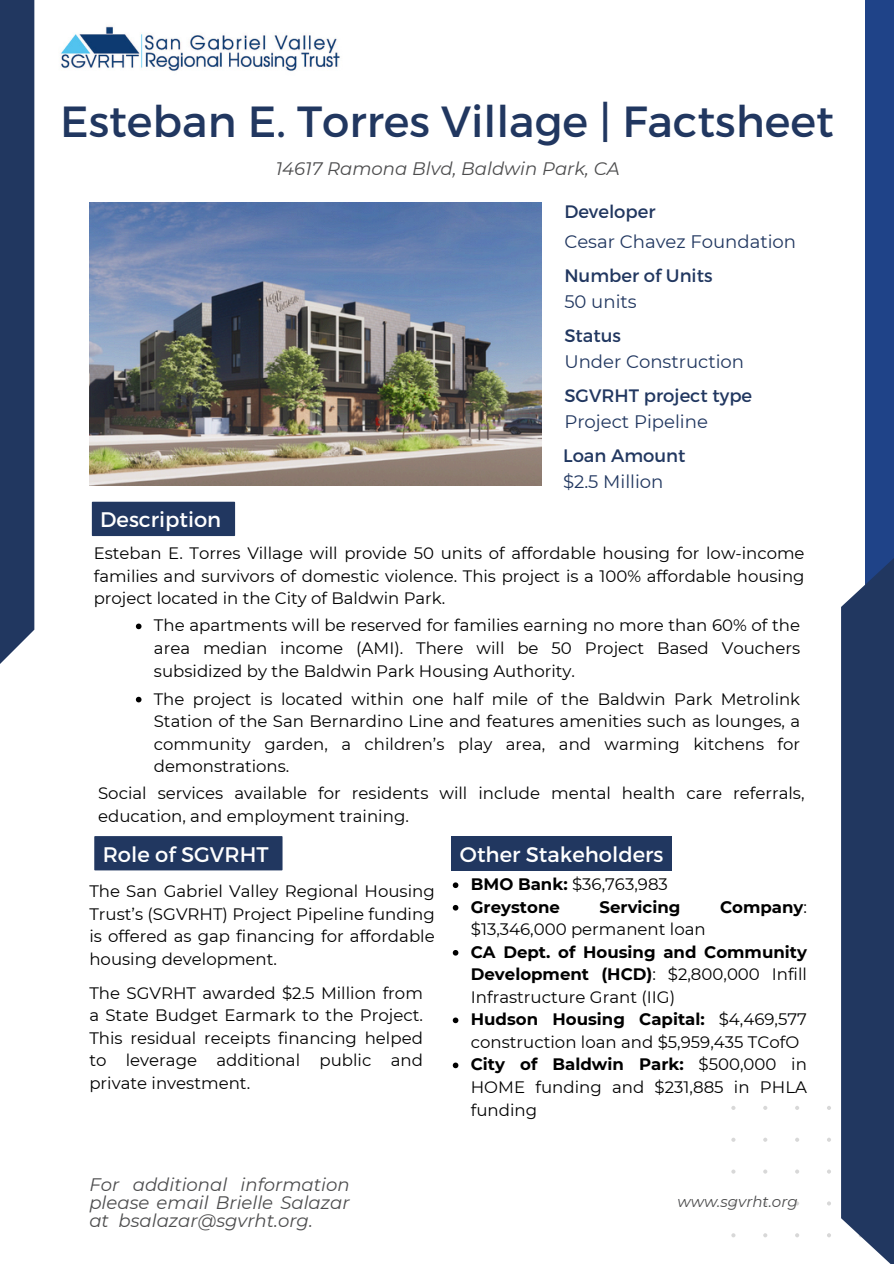
<style>
.page{position:relative;width:894px;height:1264px;background:#fff}
.page>*{position:absolute;margin:0;border:0;box-sizing:border-box;transform-origin:0 0}
.t1{font:43.5px "Montserrat";color:#213760}
.t2{font:21px "Montserrat";color:#fff}
.t3{font:18px "Montserrat";color:#213760}
.t4{font:italic 18px/18px "Montserrat";color:#4d4d4e;text-align:justify}
.t5{font:16.5px/22.5px "Montserrat";color:#000;text-align:justify}
.t6{font:700 16.5px/22.5px "Montserrat";color:#000;text-align:justify}
.t7{font:italic 15px "Montserrat";color:#4d4d4e}
.s1{font-weight:700}
.s2{font-weight:400}
</style>
<div class="page">
<svg style="left:795px;top:1106px;width:4px;height:3px"></svg>
<svg style="left:731px;top:1137px;width:4px;height:4px"></svg>
<svg style="left:763px;top:1137px;width:4px;height:4px"></svg>
<svg style="left:795px;top:1137px;width:4px;height:4px"></svg>
<svg style="left:731px;top:1169px;width:4px;height:4px"></svg>
<svg style="left:763px;top:1169px;width:4px;height:4px"></svg>
<svg style="left:795px;top:1169px;width:4px;height:4px"></svg>
<svg style="left:731px;top:1201px;width:4px;height:4px"></svg>
<svg style="left:763px;top:1201px;width:4px;height:4px"></svg>
<svg style="left:795px;top:1201px;width:4px;height:4px"></svg>
<svg style="left:731px;top:1233px;width:4px;height:4px"></svg>
<svg style="left:763px;top:1233px;width:4px;height:4px"></svg>
<svg style="left:795px;top:1233px;width:4px;height:4px"></svg>
<div style="left:0;top:0;width:34px;height:696px;background:#213760"></div>
<div style="left:865px;top:0;width:28px;height:1006px;background:#1f4388"></div>
<svg style="left:841px;top:559px;width:52px;height:704px;background:#2d4269"></svg>
<img style="left:60px;top:26px;width:280px;height:45px">
<img style="left:89px;top:203px;width:452px;height:282px">
<div style="left:92px;top:501px;width:143px;height:35px;background:#213760"></div>
<div style="left:451px;top:836px;width:220px;height:34px;background:#213760"></div>
<div style="left:94px;top:836px;width:188px;height:34px;background:#213760"></div>
<svg style="left:136px;top:623px;width:5px;height:6px"></svg>
<svg style="left:452px;top:882px;width:6px;height:6px"></svg>
<svg style="left:452px;top:904px;width:6px;height:6px"></svg>
<svg style="left:452px;top:950px;width:6px;height:5px"></svg>
<svg style="left:452px;top:1017px;width:6px;height:6px"></svg>
<svg style="left:452px;top:1062px;width:6px;height:6px"></svg>
<svg style="left:136px;top:696px;width:5px;height:6px"></svg>
<p class="t1" style="left:60px;top:93px;width:774px">Esteban E. Torres Village | Factsheet</p>
<h3 class="t4" style="left:276px;top:159px;width:345px">14617 Ramona Blvd, Baldwin Park, CA</h3>
<h3 class="t3" style="left:564px;top:200px;width:93px">Developer</h3>
<h3 class="t3" style="left:564px;top:231px;width:233px">Cesar Chavez Foundation</h3>
<h3 class="t3" style="left:564px;top:264px;width:150px">Number of Units</h3>
<h3 class="t3" style="left:564px;top:291px;width:74px">50 units</h3>
<p class="t3" style="left:564px;top:324px;width:58px">Status</p>
<h3 class="t3" style="left:564px;top:350px;width:181px">Under Construction</h3>
<h3 class="t3" style="left:564px;top:384px;width:189px">SGVRHT project type</h3>
<h3 class="t3" style="left:564px;top:410px;width:145px">Project Pipeline</h3>
<h1 class="t2" style="left:100px;top:506px;width:122px">Description</h1>
<h3 class="t3" style="left:563px;top:444px;width:124px">Loan Amount</h3>
<p class="t3" style="left:563px;top:470px;width:102px">$2.5 Million</p>
<h3 class="t5" style="left:94px;top:542px;width:712px">Esteban E. Torres Village will provide 50 units of affordable housing for low-income families and survivors of domestic violence. This project is a 100% affordable housing project located in the City of Baldwin Park.</h3>
<h3 class="t5" style="left:154px;top:614px;width:647px">The apartments will be reserved for families earning no more than 60% of the area median income (AMI). There will be 50 Project Based Vouchers subsidized by the Baldwin Park Housing Authority.</h3>
<p class="t5" style="left:154px;top:687px;width:647px">The project is located within one half mile of the Baldwin Park Metrolink Station of the San Bernardino Line and features amenities such as lounges, a community garden, a children’s play area, and warming kitchens for demonstrations.</p>
<p class="t5" style="left:98px;top:782px;width:707px">Social services available for residents will include mental health care referrals, education, and employment training.</p>
<h3 class="t2" style="left:103px;top:840px;width:167px">Role of SGVRHT</h3>
<h3 class="t2" style="left:460px;top:840px;width:205px">Other Stakeholders</h3>
<p class="t5" style="left:89px;top:879px;width:347px">The San Gabriel Valley Regional Housing Trust’s (SGVRHT) Project Pipeline funding is offered as gap financing for affordable housing development.</p>
<p class="t5" style="left:89px;top:981px;width:335px">The SGVRHT awarded $2.5 Million from a State Budget Earmark to the Project.<br>This residual receipts financing helped to leverage additional public and private investment.</p>
<h3 class="t4" style="left:89px;top:1175px;width:261px">For additional information please email Brielle Salazar at bsalazar@sgvrht.org.</h3>
<p class="t5" style="left:470px;top:873px;width:198px"><span class="s1">BMO Bank:</span> $36,763,983</p>
<p class="t6" style="left:470px;top:895px;width:91px">Greystone</p>
<p class="t6" style="left:599px;top:895px;width:82px">Servicing</p>
<p class="t6" style="left:719px;top:895px;width:88px">Company<span class="s2">:</span></p>
<p class="t5" style="left:470px;top:918px;width:236px">$13,346,000 permanent loan</p>
<h3 class="t6" style="left:470px;top:940px;width:337px">CA Dept. of Housing and Community Development (HCD)<span class="s2">: $2,800,000 Infill Infrastructure Grant (IIG)</span></h3>
<h2 class="t5" style="left:470px;top:1008px;width:337px"><span class="s1">Hudson Housing Capital:</span> $4,469,577 construction loan and $5,959,435 TCofO</h2>
<h2 class="t5" style="left:470px;top:1053px;width:337px"><span class="s1">City of Baldwin Park:</span> $500,000 in HOME funding and $231,885 in PHLA funding</h2>
<h2 class="t7" style="left:677px;top:1192px;width:122px">www.sgvrht.org</h2>
</div>
